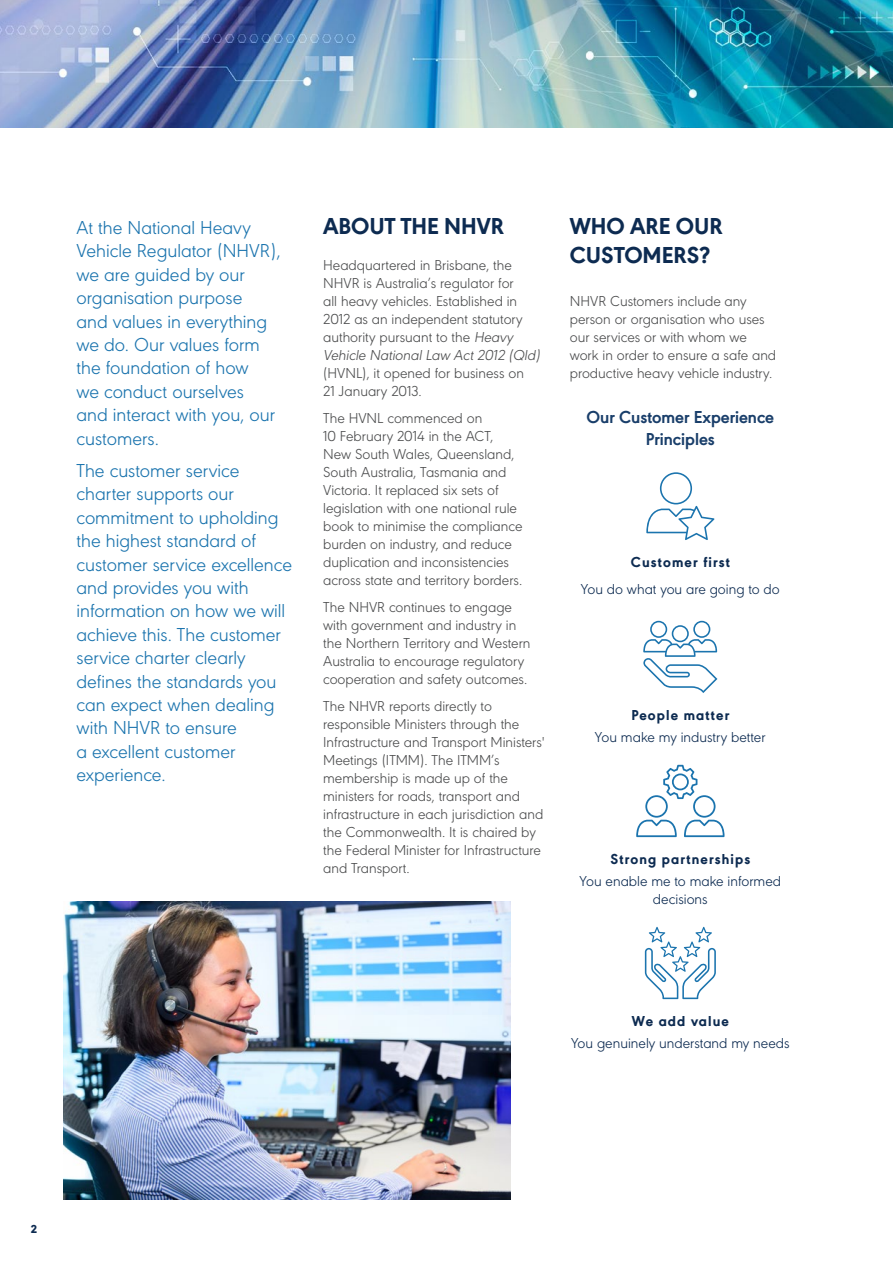
<style>
.page{position:relative;width:893px;height:1263px;background:#fff}
.page>*{position:absolute;margin:0;border:0;box-sizing:border-box;transform-origin:0 0}
.t1{font:800 24px/28.8px "URW Geometric";color:#0d2b51}
.Callout{font:300 19.5px/23.4px "URW Geometric";color:#1b74ae}
.t2{font:700 18px/21.6px "URW Geometric";color:#193e6a;text-align:center}
.t3{font:300 15px/18px "URW Geometric";color:#4b4c4d}
.Normal_no_baseline{font:300 15px/18px "URW Geometric";color:#0d2b51;text-align:center}
.t4{font:800 15px "URW Geometric";letter-spacing:.075em;color:#0d2b51}
.t5{font:800 12px "URW Geometric";color:#0d2b51}
.s1{font-style:italic}
</style>
<div class="page">
<svg style="left:646px;top:472px;width:68px;height:68px"></svg>
<svg style="left:643px;top:621px;width:74px;height:72px"></svg>
<svg style="left:636px;top:765px;width:88px;height:72px"></svg>
<svg style="left:645px;top:927px;width:71px;height:72px"></svg>
<img style="left:0;top:0;width:893px;height:128px">
<img style="left:64px;top:901px;width:446px;height:298px">
<p class="Callout" style="left:77px;top:214px;width:206px">At the National Heavy<br>Vehicle Regulator (NHVR), we are guided by our organisation purpose<br>and values in everything we do. Our values form the foundation of how<br>we conduct ourselves<br>and interact with you, our customers.</p>
<p class="Callout" style="left:77px;top:457px;width:217px">The customer service charter supports our commitment to upholding the highest standard of customer service excellence and provides you with information on how we will achieve this. The customer service charter clearly defines the standards you can expect when dealing with NHVR to ensure<br>a excellent customer experience.</p>
<h1 class="t1" style="left:323px;top:210px;width:183px">ABOUT THE NHVR</h1>
<p class="t3" style="left:323px;top:255px;width:218px">Headquartered in Brisbane, the<br>NHVR is Australia’s regulator for<br>all heavy vehicles. Established in<br>2012 as an independent statutory authority pursuant to the <span class="s1">Heavy<br>Vehicle National Law Act 2012 (Qld) </span>(HVNL), it opened for business on<br>21 January 2013.</p>
<p class="t3" style="left:323px;top:408px;width:201px">The HVNL commenced on<br>10 February 2014 in the ACT,<br>New South Wales, Queensland,<br>South Australia, Tasmania and<br>Victoria. It replaced six sets of legislation with one national rule book to minimise the compliance burden on industry, and reduce duplication and inconsistencies across state and territory borders.</p>
<p class="t3" style="left:323px;top:597px;width:209px">The NHVR continues to engage with government and industry in the Northern Territory and Western Australia to encourage regulatory cooperation and safety outcomes.</p>
<p class="t3" style="left:323px;top:696px;width:223px">The NHVR reports directly to responsible Ministers through the<br>Infrastructure and Transport Ministers'<br>Meetings (ITMM). The ITMM’s membership is made up of the ministers for roads, transport and infrastructure in each jurisdiction and the Commonwealth. It is chaired by the Federal Minister for Infrastructure and Transport.</p>
<h1 class="t1" style="left:570px;top:210px;width:155px">WHO ARE OUR<br>CUSTOMERS?</h1>
<p class="t3" style="left:570px;top:291px;width:208px">NHVR Customers include any person or organisation who uses our services or with whom we work in order to ensure a safe and productive heavy vehicle industry.</p>
<h2 class="t2" style="left:587px;top:405px;width:189px">Our Customer Experience<br>Principles</h2>
<p class="t4" style="left:631px;top:551px;width:100px">Customer first</p>
<p class="Normal_no_baseline" style="left:581px;top:579px;width:200px">You do what you are going to do</p>
<p class="t4" style="left:631px;top:704px;width:99px">People matter</p>
<p class="Normal_no_baseline" style="left:595px;top:727px;width:172px">You make my industry better</p>
<p class="t4" style="left:611px;top:848px;width:141px">Strong partnerships</p>
<p class="Normal_no_baseline" style="left:580px;top:871px;width:203px">You enable me to make informed decisions</p>
<p class="t4" style="left:632px;top:1010px;width:99px">We add value</p>
<p class="Normal_no_baseline" style="left:571px;top:1033px;width:220px">You genuinely understand my needs</p>
<p class="t5" style="left:31px;top:1220px;width:8px">2</p>
</div>
